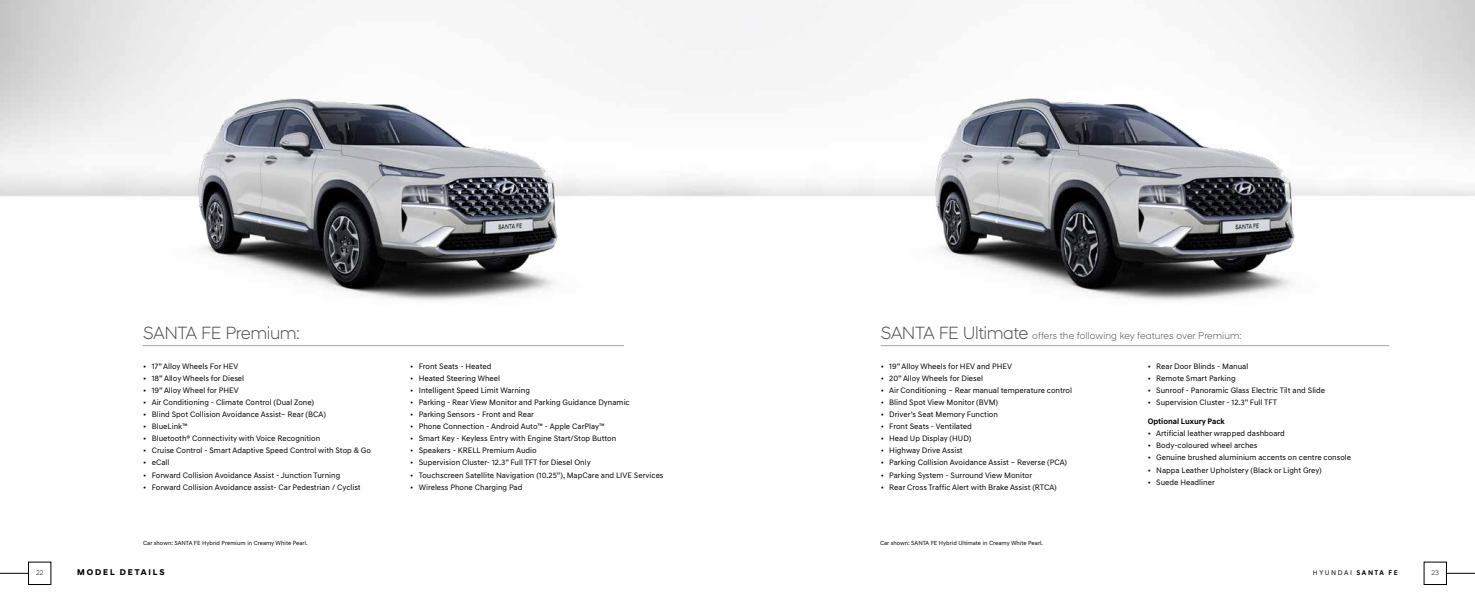
<style>
.page{position:relative;width:1475px;height:596px;background:#fff}
.page>*{position:absolute;margin:0;border:0;box-sizing:border-box;transform-origin:0 0}
.t1{font:300 18px "Hyundai Sans Head";letter-spacing:-.03em;color:#4a4a4d}
.t2{font:300 10px "Hyundai Sans Head";letter-spacing:.005em;color:#4a4a4d}
.t3{font:700 8.5px "Hyundai Sans Head";letter-spacing:.215em;color:#000}
.t4{font:8px "Hyundai Sans Text";color:#000}
.t5{font:700 8px "Hyundai Sans Text";color:#000}
.t6{font:7px "Hyundai Sans Text";letter-spacing:.22em;color:#000}
.t7{font:300 7px "Hyundai Sans Head";color:#000}
.t8{font:6px "Hyundai Sans Text";color:#000}
.s1{font-size:18px}
.s2{font-weight:700}
</style>
<div class="page">
<img style="left:122px;top:58px;width:493px;height:246px">
<img style="left:858px;top:58px;width:493px;height:246px">
<hr style="left:880px;top:345px;width:508px;height:1px;background:#a5a5a9">
<hr style="left:142px;top:345px;width:482px;height:1px;background:#a5a5a9">
<svg style="left:0;top:572px;width:28px;height:1px"></svg>
<svg style="left:1446px;top:572px;width:28px;height:1px"></svg>
<h1 class="t1" style="left:143px;top:322px;width:158px">SANTA FE Premium:</h1>
<p class="t4" style="left:143px;top:361px;width:97px">• 17” Alloy Wheels For HEV</p>
<p class="t4" style="left:143px;top:373px;width:102px">• 18” Alloy Wheels for Diesel</p>
<p class="t4" style="left:143px;top:385px;width:97px">• 19” Alloy Wheel for PHEV</p>
<p class="t4" style="left:143px;top:397px;width:172px">• Air Conditioning - Climate Control (Dual Zone)</p>
<p class="t4" style="left:143px;top:409px;width:184px">• Blind Spot Collision Avoidance Assist– Rear (BCA)</p>
<p class="t4" style="left:143px;top:421px;width:46px">• BlueLink™</p>
<p class="t4" style="left:143px;top:433px;width:178px">• Bluetooth® Connectivity with Voice Recognition</p>
<p class="t4" style="left:143px;top:445px;width:229px">• Cruise Control - Smart Adaptive Speed Control with Stop &amp; Go</p>
<p class="t4" style="left:143px;top:457px;width:28px">• eCall</p>
<p class="t4" style="left:143px;top:469px;width:198px">• Forward Collision Avoidance Assist - Junction Turning</p>
<p class="t4" style="left:143px;top:481px;width:219px">• Forward Collision Avoidance assist- Car Pedestrian / Cyclist</p>
<p class="t4" style="left:410px;top:361px;width:83px">• Front Seats - Heated</p>
<p class="t4" style="left:410px;top:373px;width:91px">• Heated Steering Wheel</p>
<p class="t4" style="left:410px;top:385px;width:121px">• Intelligent Speed Limit Warning</p>
<p class="t4" style="left:410px;top:397px;width:221px">• Parking - Rear View Monitor and Parking Guidance Dynamic</p>
<p class="t4" style="left:410px;top:409px;width:125px">• Parking Sensors - Front and Rear</p>
<p class="t4" style="left:410px;top:421px;width:196px">• Phone Connection - Android Auto™ - Apple CarPlay™</p>
<p class="t4" style="left:410px;top:433px;width:207px">• Smart Key - Keyless Entry with Engine Start/Stop Button</p>
<p class="t4" style="left:410px;top:445px;width:128px">• Speakers - KRELL Premium Audio</p>
<p class="t4" style="left:410px;top:457px;width:182px">• Supervision Cluster- 12.3” Full TFT for Diesel Only</p>
<p class="t4" style="left:410px;top:469px;width:255px">• Touchscreen Satellite Navigation (10.25”), MapCare and LIVE Services</p>
<p class="t4" style="left:410px;top:481px;width:114px">• Wireless Phone Charging Pad</p>
<p class="t2" style="left:880px;top:330px;width:362px"><span class="s1">SANTA FE Ultimate</span> offers the following key features over Premium:</p>
<p class="t4" style="left:880px;top:361px;width:133px">• 19” Alloy Wheels for HEV and PHEV</p>
<p class="t4" style="left:880px;top:373px;width:104px">• 20” Alloy Wheels for Diesel</p>
<p class="t4" style="left:880px;top:385px;width:193px">• Air Conditioning – Rear manual temperature control</p>
<p class="t4" style="left:880px;top:397px;width:119px">• Blind Spot View Monitor (BVM)</p>
<p class="t4" style="left:880px;top:409px;width:119px">• Driver’s Seat Memory Function</p>
<p class="t4" style="left:880px;top:421px;width:93px">• Front Seats - Ventilated</p>
<p class="t4" style="left:880px;top:433px;width:92px">• Head Up Display (HUD)</p>
<p class="t4" style="left:880px;top:445px;width:83px">• Highway Drive Assist</p>
<p class="t4" style="left:880px;top:457px;width:188px">• Parking Collision Avoidance Assist – Reverse (PCA)</p>
<p class="t4" style="left:880px;top:469px;width:153px">• Parking System - Surround View Monitor</p>
<p class="t4" style="left:880px;top:481px;width:177px">• Rear Cross Traffic Alert with Brake Assist (RTCA)</p>
<p class="t4" style="left:1147px;top:361px;width:102px">• Rear Door Blinds - Manual</p>
<p class="t4" style="left:1147px;top:373px;width:89px">• Remote Smart Parking</p>
<p class="t4" style="left:1147px;top:385px;width:179px">• Sunroof - Panoramic Glass Electric Tilt and Slide</p>
<p class="t4" style="left:1147px;top:397px;width:131px">• Supervision Cluster - 12.3” Full TFT</p>
<p class="t5" style="left:1147px;top:416px;width:79px">Optional Luxury Pack</p>
<p class="t4" style="left:1147px;top:428px;width:139px">• Artificial leather wrapped dashboard</p>
<p class="t4" style="left:1147px;top:440px;width:111px">• Body-coloured wheel arches</p>
<p class="t4" style="left:1147px;top:452px;width:205px">• Genuine brushed aluminium accents on centre console</p>
<p class="t4" style="left:1147px;top:464px;width:175px">• Nappa Leather Upholstery (Black or Light Grey)</p>
<p class="t4" style="left:1147px;top:476px;width:69px">• Suede Headliner</p>
<p class="t8" style="left:143px;top:539px;width:166px">Car shown: SANTA FE Hybrid Premium in Creamy White Pearl.</p>
<p class="t8" style="left:879px;top:539px;width:165px">Car shown: SANTA FE Hybrid Ultimate in Creamy White Pearl.</p>
<p class="t7" style="left:36px;top:568px;width:9px">22</p>
<p class="t3" style="left:77px;top:567px;width:89px">MODEL DETAILS</p>
<p class="t6" style="left:1312px;top:568px;width:86px">HYUNDAI <span class="s2">SANTA FE</span></p>
<p class="t7" style="left:1431px;top:568px;width:9px">23</p>
</div>
